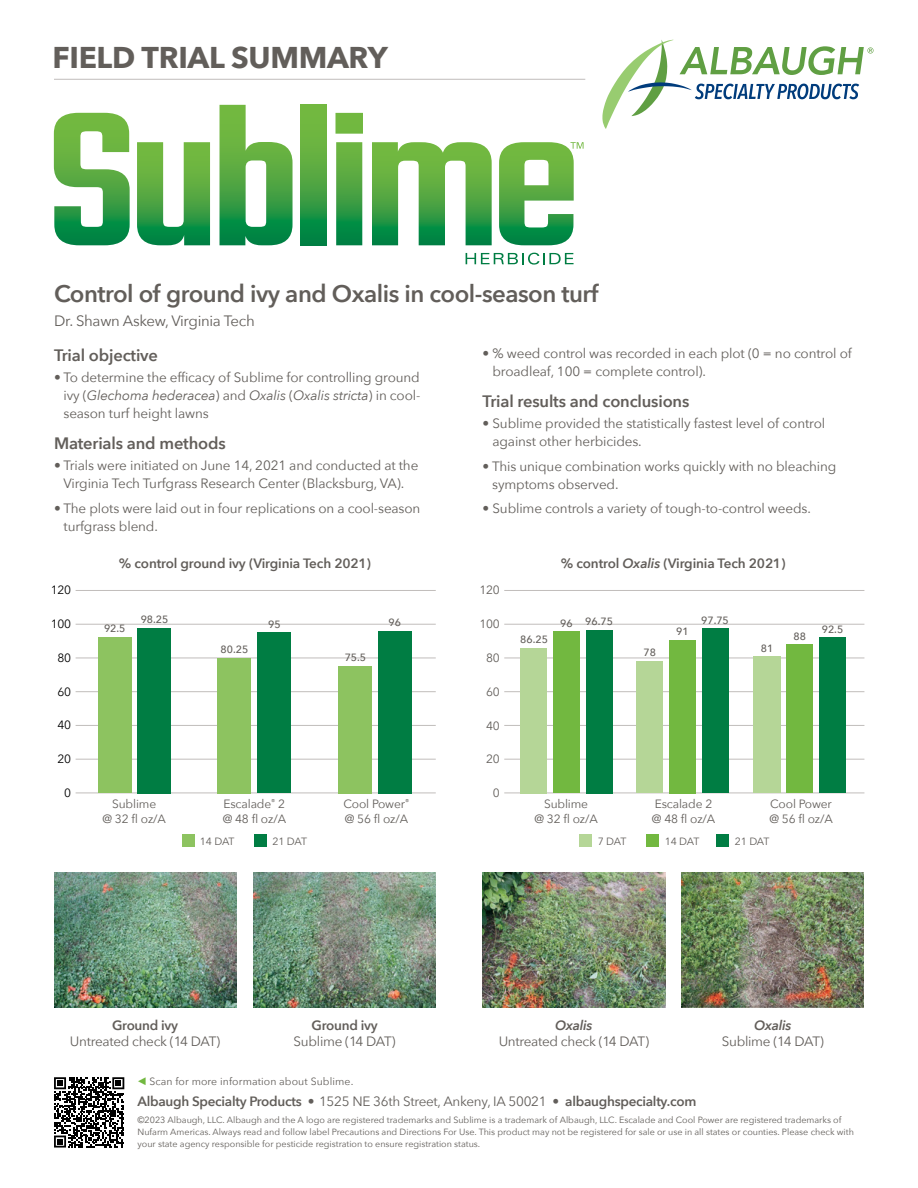
<style>
.page{position:relative;width:918px;height:1188px;background:#fff}
.page>*{position:absolute;margin:0;border:0;box-sizing:border-box;transform-origin:0 0}
.t1{font:700 30px "Avenir Next";letter-spacing:-.01em;color:#625e5a}
.t2{font:600 24px "Avenir Next";letter-spacing:-.02em;color:#625e5a}
.t3{font:600 16.5px "Avenir Next";letter-spacing:-.01em;color:#625e5a}
.t4{font:15px "Avenir Next";letter-spacing:-.02em;color:#625e5a}
.t5{font:13.5px/18px "Avenir Next";letter-spacing:-.01em;color:#625e5a}
.t6{font:600 13.5px "Avenir Next";letter-spacing:-.02em;color:#625e5a}
.t7{font:italic 600 13.5px "Avenir Next";letter-spacing:-.02em;color:#625e5a}
.t8{font:12px/15px "Avenir Next";letter-spacing:-.01em;color:#625e5a}
.t9{font:12px "Avenir Next";letter-spacing:-.015em;color:#000}
.t10{font:10.5px "Avenir Next";letter-spacing:.01em;color:#625e5a}
.t11{font:500 10.5px "Avenir Next";color:#625e5a}
.t12{font:9px/12px "Avenir Next";color:#625e5a}
.s1{font-style:italic}
.s2{font-weight:400}
</style>
<div class="page">
<svg style="left:54px;top:113px;width:76px;height:132px"></svg>
<svg style="left:137px;top:142px;width:73px;height:103px"></svg>
<svg style="left:220px;top:105px;width:73px;height:140px"></svg>
<svg style="left:300px;top:105px;width:26px;height:140px;background:#47a441"></svg>
<svg style="left:335px;top:113px;width:28px;height:132px;background:#5bae58"></svg>
<svg style="left:372px;top:142px;width:120px;height:103px"></svg>
<svg style="left:466px;top:253px;width:108px;height:12px"></svg>
<svg style="left:499px;top:142px;width:85px;height:103px"></svg>
<hr style="left:54px;top:79px;width:531px;height:1px;background:#c1bdbb">
<img style="left:54px;top:872px;width:182px;height:135px">
<img style="left:483px;top:872px;width:182px;height:135px">
<img style="left:254px;top:872px;width:182px;height:135px">
<img style="left:682px;top:872px;width:182px;height:135px">
<hr style="left:76px;top:590px;width:360px;height:1px;background:#c1bdbb">
<hr style="left:504px;top:590px;width:360px;height:1px;background:#c1bdbb">
<hr style="left:76px;top:624px;width:360px;height:1px;background:#c1bdbb">
<hr style="left:504px;top:624px;width:360px;height:1px;background:#c1bdbb">
<hr style="left:76px;top:658px;width:360px;height:1px;background:#c1bdbb">
<hr style="left:504px;top:658px;width:360px;height:1px;background:#c1bdbb">
<hr style="left:76px;top:691px;width:360px;height:1px;background:#c1bdbb">
<hr style="left:504px;top:691px;width:360px;height:1px;background:#c1bdbb">
<hr style="left:76px;top:725px;width:360px;height:1px;background:#c1bdbb">
<hr style="left:504px;top:725px;width:360px;height:1px;background:#c1bdbb">
<hr style="left:76px;top:759px;width:360px;height:1px;background:#c1bdbb">
<hr style="left:504px;top:759px;width:360px;height:1px;background:#c1bdbb">
<hr style="left:76px;top:793px;width:360px;height:1px;background:#c1bdbb">
<hr style="left:504px;top:793px;width:360px;height:1px;background:#c1bdbb">
<div style="left:98px;top:637px;width:34px;height:156px;background:#8dc360"></div>
<div style="left:218px;top:658px;width:33px;height:135px;background:#8dc360"></div>
<div style="left:339px;top:666px;width:33px;height:127px;background:#8dc360"></div>
<div style="left:553px;top:632px;width:27px;height:161px;background:#72b840"></div>
<div style="left:669px;top:640px;width:27px;height:153px;background:#72b840"></div>
<div style="left:786px;top:645px;width:27px;height:148px;background:#72b840"></div>
<div style="left:520px;top:648px;width:27px;height:145px;background:#b5d697"></div>
<div style="left:636px;top:662px;width:27px;height:131px;background:#b5d697"></div>
<div style="left:754px;top:657px;width:27px;height:136px;background:#b5d697"></div>
<div style="left:138px;top:628px;width:33px;height:165px;background:#007d43"></div>
<div style="left:257px;top:633px;width:34px;height:160px;background:#007d43"></div>
<div style="left:378px;top:631px;width:34px;height:162px;background:#007d43"></div>
<div style="left:586px;top:630px;width:27px;height:163px;background:#007d43"></div>
<div style="left:702px;top:629px;width:27px;height:164px;background:#007d43"></div>
<div style="left:819px;top:638px;width:27px;height:155px;background:#007d43"></div>
<div style="left:182px;top:834px;width:13px;height:13px;background:#8dc360"></div>
<div style="left:254px;top:834px;width:13px;height:13px;background:#007d43"></div>
<div style="left:579px;top:834px;width:13px;height:13px;background:#b5d697"></div>
<div style="left:646px;top:834px;width:13px;height:13px;background:#72b840"></div>
<div style="left:717px;top:834px;width:12px;height:13px;background:#007d43"></div>
<svg style="left:602px;top:40px;width:272px;height:89px"></svg>
<svg style="left:54px;top:1077px;width:70px;height:71px"></svg>
<h1 class="t1" style="left:52px;top:32px;width:337px">FIELD TRIAL SUMMARY</h1>
<h2 class="t2" style="left:54px;top:273px;width:546px">Control of ground ivy and Oxalis in cool-season turf</h2>
<p class="t4" style="left:54px;top:308px;width:202px">Dr. Shawn Askew, Virginia Tech</p>
<p class="t3" style="left:54px;top:341px;width:106px">Trial objective</p>
<p class="t5" style="left:64px;top:368px;width:358px;text-align:justify;text-indent:-10px">• To determine the efficacy of Sublime for controlling ground ivy (<span class="s1">Glechoma hederacea</span>) and <span class="s1">Oxalis</span> (<span class="s1">Oxalis stricta</span>) in cool&shy;season turf height lawns</p>
<p class="t3" style="left:54px;top:429px;width:173px">Materials and methods</p>
<p class="t5" style="left:54px;top:456px;width:366px;text-align:center">• Trials were initiated on June 14, 2021 and conducted at the<br>Virginia Tech Turfgrass Research Center (Blacksburg, VA).</p>
<p class="t5" style="left:64px;top:498px;width:358px;text-indent:-10px">• The plots were laid out in four replications on a cool-season turfgrass blend.</p>
<p class="t5" style="left:492px;top:343px;width:361px;text-indent:-10px">• % weed control was recorded in each plot (0 = no control of broadleaf, 100 = complete control).</p>
<p class="t3" style="left:483px;top:387px;width:208px">Trial results and conclusions</p>
<p class="t5" style="left:492px;top:413px;width:334px;text-indent:-10px">• Sublime provided the statistically fastest level of control against other herbicides.</p>
<p class="t5" style="left:492px;top:456px;width:346px;text-indent:-10px">• This unique combination works quickly with no bleaching symptoms observed.</p>
<p class="t5" style="left:483px;top:499px;width:330px">• Sublime controls a variety of tough-to-control weeds.</p>
<p class="t9" style="left:51px;top:580px;width:22px">120</p>
<p class="t9" style="left:51px;top:614px;width:22px">100</p>
<p class="t9" style="left:58px;top:648px;width:15px">80</p>
<p class="t9" style="left:58px;top:681px;width:15px">60</p>
<p class="t9" style="left:58px;top:715px;width:15px">40</p>
<p class="t9" style="left:58px;top:749px;width:15px">20</p>
<p class="t9" style="left:64px;top:783px;width:8px">0</p>
<p class="t6" style="left:119px;top:551px;width:254px">% control ground ivy (Virginia Tech 2021)</p>
<p class="t6" style="left:561px;top:551px;width:226px">% control <span class="s1">Oxalis</span> (Virginia Tech 2021)</p>
<p class="t11" style="left:104px;top:620px;width:23px">92.5</p>
<p class="t11" style="left:141px;top:610px;width:29px">98.25</p>
<p class="t11" style="left:221px;top:640px;width:29px">80.25</p>
<p class="t11" style="left:268px;top:615px;width:14px">95</p>
<p class="t11" style="left:389px;top:613px;width:14px">96</p>
<p class="t11" style="left:345px;top:649px;width:23px">75.5</p>
<p class="t8" style="left:479px;top:582px;width:22px">120</p>
<p class="t8" style="left:479px;top:616px;width:22px">100</p>
<p class="t8" style="left:486px;top:650px;width:15px">80</p>
<p class="t8" style="left:486px;top:684px;width:15px">60</p>
<p class="t8" style="left:486px;top:717px;width:15px">40</p>
<p class="t8" style="left:486px;top:751px;width:15px">20</p>
<p class="t8" style="left:493px;top:785px;width:8px">0</p>
<p class="t11" style="left:520px;top:630px;width:29px">86.25</p>
<p class="t11" style="left:560px;top:612px;width:54px">96 96.75</p>
<p class="t11" style="left:643px;top:644px;width:14px">78</p>
<p class="t11" style="left:676px;top:622px;width:14px">91</p>
<p class="t11" style="left:701px;top:611px;width:29px">97.75</p>
<p class="t11" style="left:761px;top:639px;width:14px">81</p>
<p class="t11" style="left:794px;top:627px;width:14px">88</p>
<p class="t11" style="left:822px;top:620px;width:23px">92.5</p>
<p class="t8" style="left:103px;top:796px;width:65px;text-align:center">Sublime<br>@ 32 fl oz/A</p>
<p class="t8" style="left:535px;top:796px;width:65px;text-align:center">Sublime<br>@ 32 fl oz/A</p>
<p class="t8" style="left:223px;top:796px;width:65px">Escalade<sup>®</sup> 2 @ 48 fl oz/A</p>
<p class="t8" style="left:652px;top:796px;width:65px">Escalade 2 @ 48 fl oz/A</p>
<p class="t8" style="left:344px;top:796px;width:67px">Cool Power<sup>® </sup>@ 56 fl oz/A</p>
<p class="t8" style="left:770px;top:796px;width:65px">Cool Power @ 56 fl oz/A</p>
<p class="t10" style="left:200px;top:832px;width:36px">14 DAT</p>
<p class="t10" style="left:272px;top:832px;width:36px">21 DAT</p>
<p class="t10" style="left:598px;top:832px;width:30px">7 DAT</p>
<p class="t10" style="left:665px;top:832px;width:36px">14 DAT</p>
<p class="t10" style="left:735px;top:832px;width:36px">21 DAT</p>
<p class="t6" style="left:112px;top:1013px;width:68px">Ground ivy</p>
<p class="t5" style="left:70px;top:1032px;width:152px">Untreated check (14 DAT)</p>
<p class="t6" style="left:312px;top:1013px;width:68px">Ground ivy</p>
<p class="t5" style="left:294px;top:1032px;width:104px">Sublime (14 DAT)</p>
<p class="t10" style="left:149px;top:1073px;width:206px">Scan for more information about Sublime.</p>
<p class="t7" style="left:555px;top:1013px;width:39px">Oxalis</p>
<p class="t5" style="left:499px;top:1032px;width:152px">Untreated check (14 DAT)</p>
<p class="t7" style="left:754px;top:1013px;width:39px">Oxalis</p>
<p class="t5" style="left:722px;top:1032px;width:104px">Sublime (14 DAT)</p>
<p class="t6" style="left:137px;top:1090px;width:560px">Albaugh Specialty Products • <span class="s2">1525 NE 36th Street, Ankeny, IA 50021</span> • albaughspecialty.com</p>
<p class="t12" style="left:137px;top:1114px;width:718px">©2023 Albaugh, LLC. Albaugh and the A logo are registered trademarks and Sublime is a trademark of Albaugh, LLC. Escalade and Cool Power are registered trademarks of<br>Nufarm Americas. Always read and follow label Precautions and Directions For Use. This product may not be registered for sale or use in all states or counties. Please check with your state agency responsible for pesticide registration to ensure registration status.</p>
</div>
